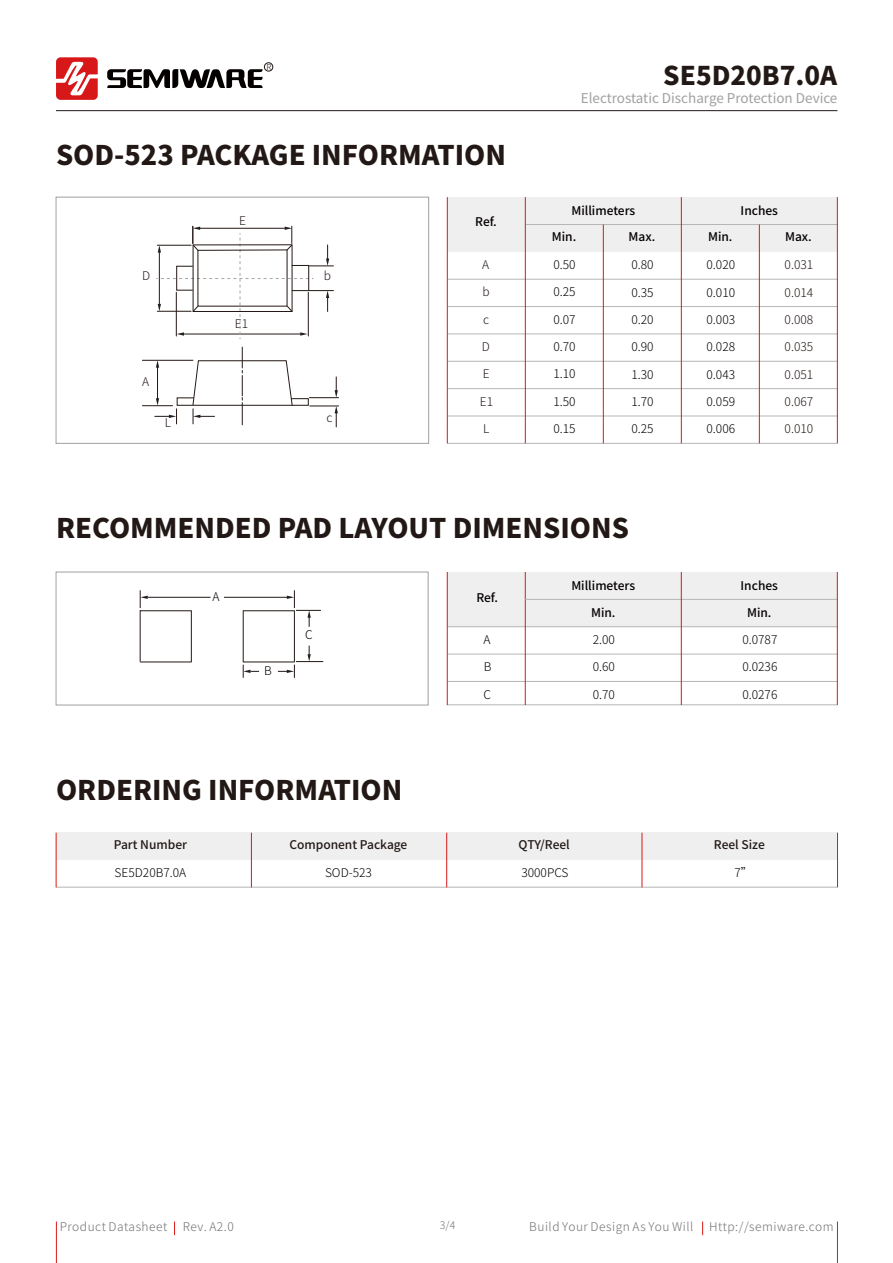
<style>
.page{position:relative;width:893px;height:1263px;background:#fff}
.page>*{position:absolute;margin:0;border:0;box-sizing:border-box;transform-origin:0 0}
.t1{font:800 27px "Source Han Sans CN";color:#221815}
.t2{font:800 25.8px "Source Han Sans CN";color:#221815}
.t3{font:13.5px "Source Han Sans CN";color:#9fa0a0}
.t4{font:300 12px "Source Han Sans CN";color:#040000}
.t5{font:300 12px "Source Han Sans CN";letter-spacing:.045em;color:#727171}
.t6{font:500 12px "Source Han Sans CN";color:#040000}
.t7{font:300 12px "Source Han Sans CN";color:#221815}
.t8{font:500 12px "Source Han Sans CN";color:#221815}
.t9{font:300 10.5px "Source Han Sans CN";color:#727171}
.t10{font:300 8.25px "Source Han Sans CN";color:#221815}
</style>
<div class="page">
<hr style="left:56px;top:110px;width:781px;height:1px;background:#221815">
<svg style="left:56px;top:57px;width:42px;height:43px"></svg>
<svg style="left:107px;top:69px;width:156px;height:19px"></svg>
<div style="left:264px;top:63px;width:9px;height:8px;border:1px solid #221815;border-radius:50%"></div>
<div style="left:56px;top:833px;width:781px;height:27px;background:#efefef"></div>
<hr style="left:56px;top:887px;width:781px;height:1px;background:#b5b6b6">
<hr style="left:642px;top:833px;width:1px;height:54px;background:#d71a18">
<hr style="left:837px;top:833px;width:1px;height:54px;background:#d71a18">
<hr style="left:446px;top:833px;width:1px;height:54px;background:#d71a18">
<hr style="left:251px;top:833px;width:1px;height:54px;background:#d71a18">
<hr style="left:56px;top:833px;width:1px;height:54px;background:#d71a18">
<div style="left:447px;top:572px;width:390px;height:55px;background:#efefef"></div>
<hr style="left:447px;top:654px;width:390px;height:1px;background:#b5b6b6">
<hr style="left:447px;top:681px;width:390px;height:1px;background:#b5b6b6">
<hr style="left:447px;top:626px;width:390px;height:1px;background:#b5b6b6">
<hr style="left:447px;top:704px;width:390px;height:1px;background:#b5b6b6">
<div style="left:447px;top:197px;width:390px;height:55px;background:#efefef"></div>
<hr style="left:447px;top:443px;width:390px;height:1px;background:#b5b6b6">
<hr style="left:447px;top:416px;width:390px;height:1px;background:#b5b6b6">
<hr style="left:447px;top:388px;width:390px;height:1px;background:#b5b6b6">
<hr style="left:447px;top:361px;width:390px;height:1px;background:#b5b6b6">
<hr style="left:447px;top:334px;width:390px;height:1px;background:#b5b6b6">
<hr style="left:447px;top:306px;width:390px;height:1px;background:#b5b6b6">
<hr style="left:447px;top:279px;width:390px;height:1px;background:#b5b6b6">
<div style="left:56px;top:197px;width:373px;height:247px;border:1px solid #9fa0a0"></div>
<hr style="left:447px;top:197px;width:1px;height:246px;background:#d71a18">
<hr style="left:525px;top:224px;width:312px;height:1px;background:#b5b6b6">
<hr style="left:525px;top:197px;width:1px;height:246px;background:#d71a18">
<hr style="left:759px;top:225px;width:1px;height:218px;background:#d71a18">
<hr style="left:837px;top:197px;width:1px;height:246px;background:#d71a18">
<hr style="left:603px;top:225px;width:1px;height:218px;background:#d71a18">
<hr style="left:681px;top:197px;width:1px;height:246px;background:#d71a18">
<hr style="left:142px;top:405px;width:31px;height:1px;background:#231814">
<hr style="left:142px;top:360px;width:51px;height:1px;background:#231814">
<div style="left:56px;top:572px;width:372px;height:133px;border:1px solid #9fa0a0"></div>
<hr style="left:525px;top:572px;width:1px;height:133px;background:#d71a18">
<hr style="left:525px;top:599px;width:312px;height:1px;background:#b5b6b6">
<hr style="left:837px;top:572px;width:1px;height:133px;background:#d71a18">
<hr style="left:681px;top:572px;width:1px;height:133px;background:#d71a18">
<hr style="left:447px;top:572px;width:1px;height:133px;background:#d71a18">
<hr style="left:140px;top:610px;width:51px;height:1px;background:#231814">
<hr style="left:140px;top:662px;width:51px;height:1px;background:#231814">
<hr style="left:140px;top:610px;width:1px;height:51px;background:#231814">
<hr style="left:191px;top:611px;width:1px;height:51px;background:#231814">
<hr style="left:243px;top:610px;width:51px;height:1px;background:#231814">
<hr style="left:243px;top:662px;width:51px;height:1px;background:#231814">
<hr style="left:243px;top:611px;width:1px;height:51px;background:#231814">
<hr style="left:294px;top:611px;width:1px;height:51px;background:#231814">
<hr style="left:148px;top:597px;width:62px;height:1px;background:#231814">
<hr style="left:224px;top:597px;width:63px;height:1px;background:#231814">
<svg style="left:287px;top:590px;width:34px;height:37px"></svg>
<svg style="left:140px;top:590px;width:8px;height:18px"></svg>
<svg style="left:278px;top:646px;width:45px;height:32px"></svg>
<svg style="left:243px;top:665px;width:16px;height:13px"></svg>
<svg style="left:156px;top:226px;width:177px;height:113px"></svg>
<div style="left:291px;top:265px;width:18px;height:26px;border:1px solid #231814"></div>
<div style="left:176px;top:266px;width:17px;height:24px;border:1px solid #231814"></div>
<svg style="left:155px;top:347px;width:184px;height:80px"></svg>
<hr style="left:56px;top:1221px;width:1px;height:42px;background:#d71a18">
<hr style="left:837px;top:1221px;width:1px;height:42px;background:#d71a18">
<svg style="left:702px;top:1221px;width:1px;height:14px"></svg>
<svg style="left:174px;top:1221px;width:1px;height:14px"></svg>
<p class="t10" style="left:267px;top:62px;width:7px">R</p>
<h1 class="t1" style="left:56px;top:140px;width:451px">SOD-523 PACKAGE INFORMATION</h1>
<p class="t7" style="left:142px;top:269px;width:10px">D</p>
<p class="t7" style="left:239px;top:213px;width:8px">E</p>
<p class="t7" style="left:324px;top:269px;width:9px">b</p>
<p class="t6" style="left:475px;top:215px;width:23px">Ref.</p>
<p class="t7" style="left:482px;top:258px;width:9px">A</p>
<p class="t7" style="left:482px;top:285px;width:9px">b</p>
<h2 class="t2" style="left:663px;top:61px;width:175px">SE5D20B7.0A</h2>
<p class="t3" style="left:581px;top:90px;width:258px">Electrostatic Discharge Protection Device</p>
<p class="t6" style="left:571px;top:204px;width:65px">Millimeters</p>
<p class="t6" style="left:741px;top:204px;width:39px">Inches</p>
<p class="t6" style="left:552px;top:230px;width:26px">Min.</p>
<p class="t6" style="left:629px;top:230px;width:28px">Max.</p>
<p class="t6" style="left:708px;top:230px;width:26px">Min.</p>
<p class="t6" style="left:785px;top:230px;width:28px">Max.</p>
<p class="t4" style="left:553px;top:258px;width:24px">0.50</p>
<p class="t4" style="left:553px;top:285px;width:24px">0.25</p>
<p class="t4" style="left:631px;top:258px;width:24px">0.80</p>
<p class="t4" style="left:631px;top:286px;width:24px">0.35</p>
<p class="t4" style="left:706px;top:258px;width:30px">0.020</p>
<p class="t4" style="left:706px;top:285px;width:30px">0.010</p>
<p class="t7" style="left:785px;top:258px;width:30px">0.031</p>
<p class="t7" style="left:785px;top:285px;width:30px">0.014</p>
<p class="t7" style="left:235px;top:316px;width:15px">E1</p>
<p class="t7" style="left:142px;top:375px;width:9px">A</p>
<p class="t7" style="left:165px;top:416px;width:8px">L</p>
<p class="t7" style="left:326px;top:411px;width:7px">c</p>
<p class="t7" style="left:483px;top:313px;width:7px">c</p>
<p class="t4" style="left:553px;top:313px;width:24px">0.07</p>
<p class="t4" style="left:631px;top:313px;width:24px">0.20</p>
<p class="t4" style="left:706px;top:313px;width:30px">0.003</p>
<p class="t7" style="left:785px;top:313px;width:30px">0.008</p>
<p class="t7" style="left:482px;top:340px;width:10px">D</p>
<p class="t4" style="left:553px;top:340px;width:24px">0.70</p>
<p class="t4" style="left:631px;top:340px;width:24px">0.90</p>
<p class="t4" style="left:706px;top:340px;width:30px">0.028</p>
<p class="t7" style="left:785px;top:340px;width:30px">0.035</p>
<p class="t7" style="left:483px;top:367px;width:8px">E</p>
<p class="t4" style="left:553px;top:367px;width:24px">1.10</p>
<p class="t4" style="left:631px;top:367px;width:24px">1.30</p>
<p class="t4" style="left:706px;top:367px;width:30px">0.043</p>
<p class="t7" style="left:785px;top:367px;width:30px">0.051</p>
<p class="t4" style="left:553px;top:394px;width:24px">1.50</p>
<p class="t4" style="left:631px;top:395px;width:24px">1.70</p>
<p class="t4" style="left:706px;top:395px;width:30px">0.059</p>
<p class="t7" style="left:785px;top:395px;width:30px">0.067</p>
<p class="t7" style="left:480px;top:395px;width:15px">E1</p>
<p class="t7" style="left:483px;top:422px;width:8px">L</p>
<p class="t4" style="left:553px;top:422px;width:24px">0.15</p>
<p class="t7" style="left:785px;top:422px;width:30px">0.010</p>
<p class="t4" style="left:706px;top:422px;width:30px">0.006</p>
<p class="t4" style="left:631px;top:422px;width:24px">0.25</p>
<h1 class="t1" style="left:56px;top:513px;width:574px">RECOMMENDED PAD LAYOUT DIMENSIONS</h1>
<p class="t4" style="left:212px;top:590px;width:9px">A</p>
<p class="t4" style="left:305px;top:627px;width:9px">C</p>
<p class="t6" style="left:476px;top:591px;width:23px">Ref.</p>
<p class="t4" style="left:483px;top:633px;width:9px">A</p>
<p class="t4" style="left:264px;top:664px;width:9px">B</p>
<p class="t4" style="left:484px;top:660px;width:9px">B</p>
<p class="t6" style="left:571px;top:579px;width:65px">Millimeters</p>
<p class="t6" style="left:741px;top:579px;width:39px">Inches</p>
<p class="t6" style="left:591px;top:605px;width:26px">Min.</p>
<p class="t4" style="left:593px;top:633px;width:24px">2.00</p>
<p class="t4" style="left:593px;top:660px;width:24px">0.60</p>
<p class="t6" style="left:747px;top:605px;width:26px">Min.</p>
<p class="t4" style="left:742px;top:633px;width:37px">0.0787</p>
<p class="t4" style="left:742px;top:660px;width:37px">0.0236</p>
<p class="t4" style="left:483px;top:687px;width:9px">C</p>
<p class="t4" style="left:593px;top:687px;width:24px">0.70</p>
<p class="t4" style="left:742px;top:687px;width:37px">0.0276</p>
<h1 class="t1" style="left:56px;top:775px;width:348px">ORDERING INFORMATION</h1>
<p class="t8" style="left:114px;top:838px;width:75px">Part Number</p>
<p class="t8" style="left:289px;top:838px;width:120px">Component Package</p>
<p class="t8" style="left:519px;top:838px;width:53px">QTY/Reel</p>
<p class="t8" style="left:714px;top:838px;width:52px">Reel Size</p>
<p class="t4" style="left:115px;top:865px;width:73px">SE5D20B7.0A</p>
<p class="t4" style="left:325px;top:865px;width:48px">SOD-523</p>
<p class="t4" style="left:521px;top:865px;width:49px">3000PCS</p>
<p class="t4" style="left:735px;top:865px;width:20px">7”</p>
<p class="t9" style="left:440px;top:1219px;width:17px">3/4</p>
<p class="t5" style="left:60px;top:1220px;width:109px">Product Datasheet</p>
<p class="t5" style="left:183px;top:1220px;width:53px">Rev. A2.0</p>
<p class="t5" style="left:529px;top:1220px;width:166px">Build Your Design As You Will</p>
<p class="t5" style="left:709px;top:1220px;width:126px">Http://semiware.com</p>
</div>
